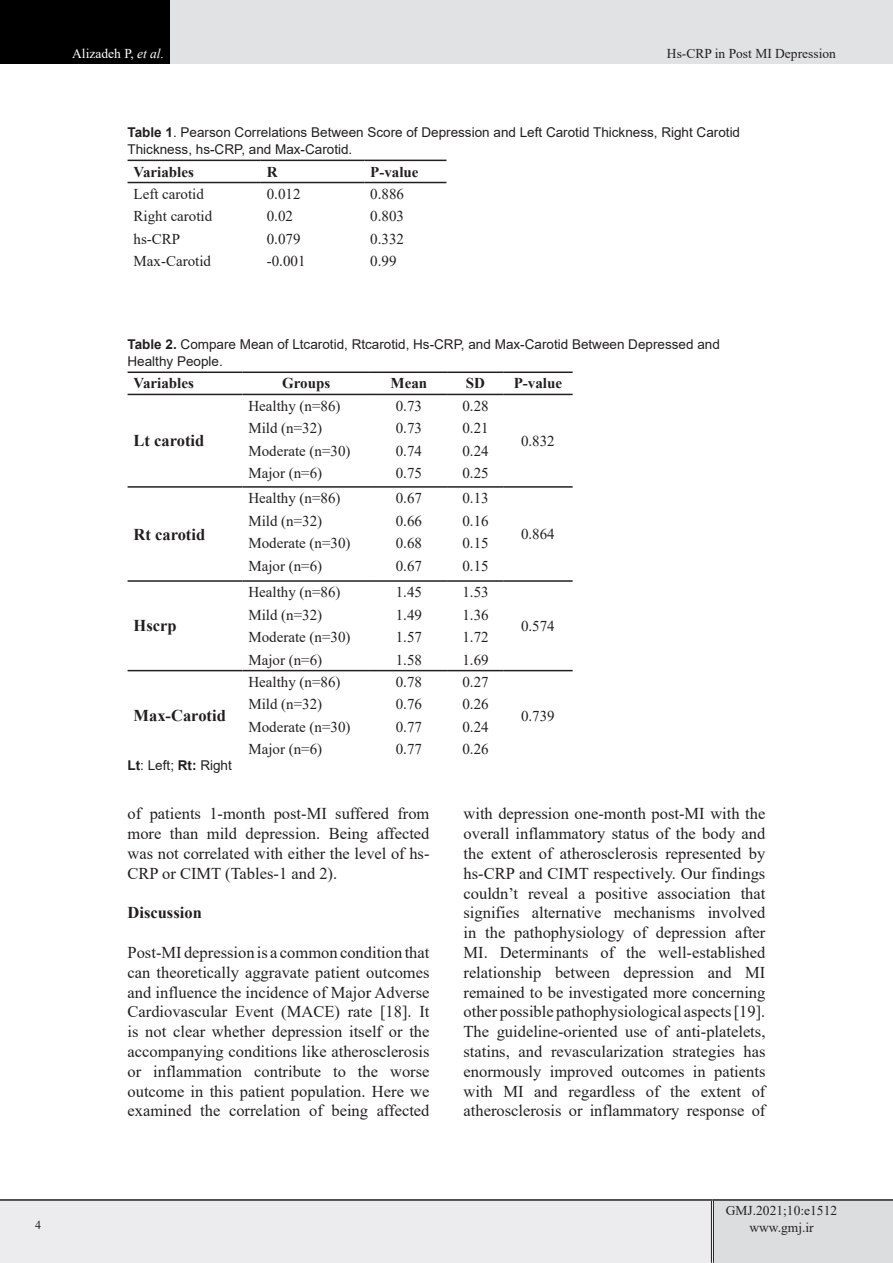
<style>
.page{position:relative;width:893px;height:1263px;background:#fff}
.page>*{position:absolute;margin:0;border:0;box-sizing:border-box;transform-origin:0 0}
.t1{font:16.5px/19.8px "Times New Roman";color:#231f20;text-align:justify}
.ttttitle{font:700 16.5px "Times New Roman";color:#231f20}
.ttttitle-2{font:15px "Times New Roman";color:#231f20}
.ttttitle-3{font:700 15px "Times New Roman";color:#231f20}
.ttttitle-4{font:13.5px/16.2px "Arial";color:#231f20}
.t2{font:13.5px "Times New Roman";color:#231f20}
.t3{font:13.5px "Times New Roman";color:#fff}
.t4{font:12px "Times New Roman";color:#231f20}
.s1{font-style:italic}
.s2{font-weight:700}
</style>
<div class="page">
<div style="left:0;top:0;width:170px;height:64px;background:#000"></div>
<div style="left:170px;top:0;width:723px;height:64px;background:#e1e2e4"></div>
<div style="left:0;top:1200px;width:712px;height:63px;background:#ececee"></div>
<div style="left:712px;top:1200px;width:181px;height:63px;background:#dcdddf"></div>
<hr style="left:711px;top:1201px;width:3px;height:62px;background:#fff">
<hr style="left:711px;top:1201px;width:1px;height:62px;background:#231f20">
<hr style="left:713px;top:1201px;width:1px;height:62px;background:#231f20">
<hr style="left:0;top:1199px;width:712px;height:2px;background:#231f20">
<hr style="left:712px;top:1199px;width:181px;height:2px;background:#231f20">
<hr style="left:128px;top:160px;width:133px;height:1px;background:#231f20">
<hr style="left:261px;top:160px;width:103px;height:1px;background:#231f20">
<hr style="left:364px;top:160px;width:82px;height:1px;background:#231f20">
<hr style="left:128px;top:182px;width:133px;height:1px;background:#231f20">
<hr style="left:261px;top:182px;width:103px;height:1px;background:#231f20">
<hr style="left:364px;top:182px;width:82px;height:1px;background:#231f20">
<hr style="left:128px;top:371px;width:114px;height:2px;background:#231f20">
<hr style="left:242px;top:371px;width:128px;height:2px;background:#231f20">
<hr style="left:370px;top:371px;width:78px;height:2px;background:#231f20">
<hr style="left:448px;top:371px;width:55px;height:2px;background:#231f20">
<hr style="left:503px;top:371px;width:70px;height:2px;background:#231f20">
<hr style="left:128px;top:394px;width:114px;height:1px;background:#231f20">
<hr style="left:128px;top:580px;width:114px;height:2px;background:#231f20">
<hr style="left:242px;top:394px;width:128px;height:1px;background:#231f20">
<hr style="left:370px;top:394px;width:78px;height:1px;background:#231f20">
<hr style="left:448px;top:394px;width:55px;height:1px;background:#231f20">
<hr style="left:503px;top:394px;width:70px;height:1px;background:#231f20">
<hr style="left:128px;top:486px;width:114px;height:2px;background:#231f20">
<hr style="left:128px;top:670px;width:114px;height:1px;background:#231f20">
<hr style="left:242px;top:486px;width:128px;height:2px;background:#231f20">
<hr style="left:370px;top:486px;width:78px;height:2px;background:#231f20">
<hr style="left:448px;top:486px;width:55px;height:2px;background:#231f20">
<hr style="left:503px;top:486px;width:70px;height:2px;background:#231f20">
<hr style="left:242px;top:580px;width:128px;height:2px;background:#231f20">
<hr style="left:370px;top:580px;width:78px;height:2px;background:#231f20">
<hr style="left:448px;top:580px;width:55px;height:2px;background:#231f20">
<hr style="left:503px;top:580px;width:70px;height:2px;background:#231f20">
<hr style="left:503px;top:670px;width:70px;height:1px;background:#231f20">
<hr style="left:242px;top:670px;width:128px;height:1px;background:#231f20">
<hr style="left:370px;top:670px;width:78px;height:1px;background:#231f20">
<hr style="left:448px;top:670px;width:55px;height:1px;background:#231f20">
<p class="t3" style="left:72px;top:44px;width:93px">Alizadeh P, <span class="s1">et al.</span></p>
<p class="t2" style="left:667px;top:44px;width:171px">Hs-CRP in Post MI Depression</p>
<p class="ttttitle-4" style="left:128px;top:124px;width:614px"><span class="s2">Table 1</span>. Pearson Correlations Between Score of Depression and Left Carotid Thickness, Right Carotid<br>Thickness, hs-CRP, and Max-Carotid.</p>
<p class="ttttitle-3" style="left:134px;top:161px;width:62px">Variables</p>
<p class="ttttitle-3" style="left:267px;top:161px;width:12px">R</p>
<p class="ttttitle-3" style="left:370px;top:161px;width:50px">P-value</p>
<p class="ttttitle-2" style="left:134px;top:183px;width:72px">Left carotid</p>
<p class="ttttitle-2" style="left:267px;top:183px;width:35px">0.012</p>
<p class="ttttitle-2" style="left:370px;top:183px;width:35px">0.886</p>
<p class="ttttitle-2" style="left:134px;top:206px;width:80px">Right carotid</p>
<p class="ttttitle-2" style="left:267px;top:206px;width:28px">0.02</p>
<p class="ttttitle-2" style="left:370px;top:206px;width:35px">0.803</p>
<p class="ttttitle-2" style="left:134px;top:228px;width:48px">hs-CRP</p>
<p class="ttttitle-2" style="left:267px;top:228px;width:35px">0.079</p>
<p class="ttttitle-2" style="left:370px;top:228px;width:35px">0.332</p>
<p class="ttttitle-2" style="left:134px;top:250px;width:79px">Max-Carotid</p>
<p class="ttttitle-2" style="left:267px;top:250px;width:40px">-0.001</p>
<p class="ttttitle-2" style="left:370px;top:250px;width:28px">0.99</p>
<p class="ttttitle-4" style="left:128px;top:336px;width:594px"><span class="s2">Table 2.</span> Compare Mean of Ltcarotid, Rtcarotid, Hs-CRP, and Max-Carotid Between Depressed and<br>Healthy People.</p>
<p class="ttttitle-3" style="left:134px;top:373px;width:62px">Variables</p>
<p class="ttttitle-3" style="left:282px;top:373px;width:50px">Groups</p>
<p class="ttttitle-3" style="left:391px;top:373px;width:38px">Mean</p>
<p class="ttttitle-3" style="left:466px;top:373px;width:21px">SD</p>
<p class="ttttitle-3" style="left:514px;top:373px;width:50px">P-value</p>
<p class="ttttitle-2" style="left:248px;top:395px;width:94px">Healthy (n=86)</p>
<p class="ttttitle-2" style="left:396px;top:395px;width:28px">0.73</p>
<p class="ttttitle-2" style="left:462px;top:395px;width:28px">0.28</p>
<p class="ttttitle" style="left:134px;top:429px;width:72px">Lt carotid</p>
<p class="ttttitle-2" style="left:248px;top:418px;width:75px">Mild (n=32)</p>
<p class="ttttitle-2" style="left:396px;top:418px;width:28px">0.73</p>
<p class="ttttitle-2" style="left:462px;top:418px;width:28px">0.21</p>
<p class="ttttitle-2" style="left:248px;top:440px;width:104px">Moderate (n=30)</p>
<p class="ttttitle-2" style="left:396px;top:440px;width:28px">0.74</p>
<p class="ttttitle-2" style="left:462px;top:440px;width:28px">0.24</p>
<p class="ttttitle-2" style="left:248px;top:462px;width:75px">Major (n=6)</p>
<p class="ttttitle-2" style="left:396px;top:462px;width:28px">0.75</p>
<p class="ttttitle-2" style="left:462px;top:462px;width:28px">0.25</p>
<p class="ttttitle-2" style="left:521px;top:430px;width:35px">0.832</p>
<p class="ttttitle-2" style="left:248px;top:488px;width:94px">Healthy (n=86)</p>
<p class="ttttitle-2" style="left:396px;top:488px;width:28px">0.67</p>
<p class="ttttitle-2" style="left:462px;top:488px;width:28px">0.13</p>
<p class="ttttitle" style="left:134px;top:522px;width:73px">Rt carotid</p>
<p class="ttttitle-2" style="left:248px;top:510px;width:75px">Mild (n=32)</p>
<p class="ttttitle-2" style="left:396px;top:510px;width:28px">0.66</p>
<p class="ttttitle-2" style="left:462px;top:510px;width:28px">0.16</p>
<p class="ttttitle-2" style="left:248px;top:532px;width:104px">Moderate (n=30)</p>
<p class="ttttitle-2" style="left:396px;top:532px;width:28px">0.68</p>
<p class="ttttitle-2" style="left:462px;top:532px;width:28px">0.15</p>
<p class="ttttitle-2" style="left:248px;top:555px;width:75px">Major (n=6)</p>
<p class="ttttitle-2" style="left:396px;top:555px;width:28px">0.67</p>
<p class="ttttitle-2" style="left:462px;top:555px;width:28px">0.15</p>
<p class="ttttitle-2" style="left:521px;top:523px;width:35px">0.864</p>
<p class="ttttitle-2" style="left:248px;top:582px;width:94px">Healthy (n=86)</p>
<p class="ttttitle-2" style="left:396px;top:582px;width:28px">1.45</p>
<p class="ttttitle-2" style="left:462px;top:582px;width:28px">1.53</p>
<p class="ttttitle" style="left:134px;top:614px;width:45px">Hscrp</p>
<p class="ttttitle-2" style="left:248px;top:604px;width:75px">Mild (n=32)</p>
<p class="ttttitle-2" style="left:396px;top:604px;width:28px">1.49</p>
<p class="ttttitle-2" style="left:462px;top:604px;width:28px">1.36</p>
<p class="ttttitle-2" style="left:248px;top:627px;width:104px">Moderate (n=30)</p>
<p class="ttttitle-2" style="left:396px;top:627px;width:28px">1.57</p>
<p class="ttttitle-2" style="left:462px;top:627px;width:28px">1.72</p>
<p class="ttttitle-2" style="left:248px;top:649px;width:75px">Major (n=6)</p>
<p class="ttttitle-2" style="left:396px;top:649px;width:28px">1.58</p>
<p class="ttttitle-2" style="left:462px;top:649px;width:28px">1.69</p>
<p class="ttttitle-2" style="left:521px;top:615px;width:35px">0.574</p>
<p class="ttttitle-2" style="left:248px;top:671px;width:94px">Healthy (n=86)</p>
<p class="ttttitle-2" style="left:396px;top:671px;width:28px">0.78</p>
<p class="ttttitle-2" style="left:462px;top:671px;width:28px">0.27</p>
<p class="ttttitle" style="left:134px;top:704px;width:94px">Max-Carotid</p>
<p class="ttttitle-2" style="left:248px;top:694px;width:75px">Mild (n=32)</p>
<p class="ttttitle-2" style="left:396px;top:694px;width:28px">0.76</p>
<p class="ttttitle-2" style="left:462px;top:694px;width:28px">0.26</p>
<p class="ttttitle-2" style="left:248px;top:716px;width:104px">Moderate (n=30)</p>
<p class="ttttitle-2" style="left:396px;top:716px;width:28px">0.77</p>
<p class="ttttitle-2" style="left:462px;top:716px;width:28px">0.24</p>
<p class="ttttitle-2" style="left:248px;top:739px;width:75px">Major (n=6)</p>
<p class="ttttitle-2" style="left:396px;top:739px;width:28px">0.77</p>
<p class="ttttitle-2" style="left:462px;top:739px;width:28px">0.26</p>
<p class="ttttitle-2" style="left:521px;top:705px;width:35px">0.739</p>
<p class="ttttitle-4" style="left:128px;top:757px;width:106px"><span class="s2">Lt</span>: Left; <span class="s2">Rt:</span> Right</p>
<p class="t1" style="left:128px;top:803px;width:303px">of patients 1-month post-MI suffered from more than mild depression. Being affected was not correlated with either the level of hs-CRP or CIMT (Tables-1 and 2).</p>
<p class="ttttitle" style="left:128px;top:901px;width:76px">Discussion</p>
<p class="t1" style="left:128px;top:942px;width:303px">Post-MI depression is a common condition that can theoretically aggravate patient outcomes and influence the incidence of Major Adverse Cardiovascular Event (MACE) rate [18]. It is not clear whether depression itself or the accompanying conditions like atherosclerosis or inflammation contribute to the worse outcome in this patient population. Here we examined the correlation of being affected</p>
<p class="t1" style="left:463px;top:803px;width:303px">with depression one-month post-MI with the overall inflammatory status of the body and the extent of atherosclerosis represented by hs-CRP and CIMT respectively. Our findings couldn’t reveal a positive association that signifies alternative mechanisms involved in the pathophysiology of depression after MI. Determinants of the well-established relationship between depression and MI remained to be investigated more concerning other possible pathophysiological aspects [19].<br>The guideline-oriented use of anti-platelets, statins, and revascularization strategies has enormously improved outcomes in patients with MI and regardless of the extent of atherosclerosis or inflammatory response of</p>
<p class="t2" style="left:726px;top:1201px;width:113px">GMJ.2021;10:e1512</p>
<p class="t4" style="left:35px;top:1216px;width:7px">4</p>
<p class="t2" style="left:749px;top:1217px;width:66px">www.gmj.ir</p>
</div>
